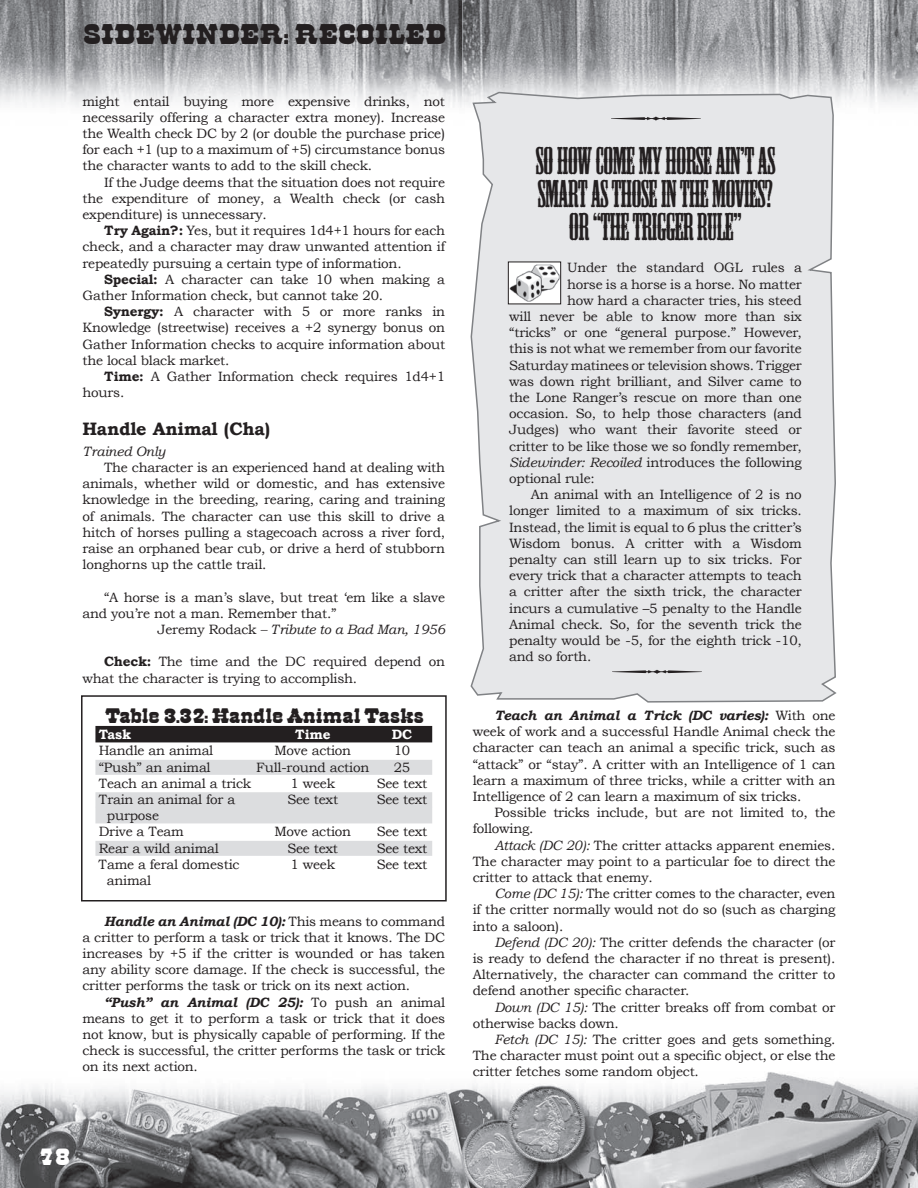
<style>
.page{position:relative;width:918px;height:1188px;background:#fff}
.page>*{position:absolute;margin:0;border:0;box-sizing:border-box;transform-origin:0 0}
.t1{font:36px/33px "Mesquite";letter-spacing:-.015em;color:#231f20;text-align:center}
.t2{font:28.5px "Rodding";color:#231f20}
.t3{font:24px "Rodding";color:#fff}
.t4{font:21px "Rodding";letter-spacing:-.015em;color:#231f20}
.t5{font:700 18px "Bookman Old Style";letter-spacing:-.015em;color:#231f20}
.t6{font:13.5px/16.2px "Bookman Old Style";letter-spacing:-.015em;color:#231f20;text-align:justify}
.t7{font:italic 13.5px "Bookman Old Style";letter-spacing:-.015em;color:#231f20}
.t8{font:700 13.5px "Bookman Old Style";letter-spacing:-.015em;color:#fff}
.s1{font-weight:700}
.s2{font-style:normal}
.s3{font-weight:700;font-style:italic}
.s4{font-style:italic}
</style>
<div class="page">
<img style="left:0;top:1072px;width:918px;height:116px">
<img style="left:0;top:0;width:918px;height:107px">
<div style="left:470px;top:91px;width:368px;height:612px;background:#e6e7e9"></div>
<img style="left:510px;top:264px;width:49px;height:38px">
<div style="left:508px;top:262px;width:53px;height:42px;border:1px solid #231f20"></div>
<div style="left:81px;top:695px;width:366px;height:207px;border:2px solid #231f20"></div>
<div style="left:95px;top:726px;width:337px;height:16px;background:#231f20"></div>
<div style="left:95px;top:760px;width:337px;height:15px;background:#dcdddf"></div>
<div style="left:95px;top:792px;width:337px;height:15px;background:#dcdddf"></div>
<div style="left:95px;top:807px;width:337px;height:16px;background:#dcdddf"></div>
<div style="left:95px;top:841px;width:337px;height:15px;background:#dcdddf"></div>
<svg style="left:611px;top:116px;width:90px;height:5px"></svg>
<svg style="left:612px;top:669px;width:90px;height:5px"></svg>
<h2 class="t2" style="left:82px;top:17px;width:365px">SIDEWINDER: RECOILED</h2>
<p class="t6" style="left:82px;top:93px;width:364px">might entail buying more expensive drinks, not necessarily offering a character extra money). Increase the Wealth check DC by 2 (or double the purchase price) for each +1 (up to a maximum of +5) circumstance bonus the character wants to add to the skill check.</p>
<p class="t6" style="left:82px;top:174px;width:364px;text-indent:22px">If the Judge deems that the situation does not require the expenditure of money, a Wealth check (or cash expenditure) is unnecessary.</p>
<p class="t6" style="left:82px;top:223px;width:364px;text-indent:22px"><span class="s1">Try Again?:</span> Yes, but it requires 1d4+1 hours for each check, and a character may draw unwanted attention if repeatedly pursuing a certain type of information.</p>
<p class="t6" style="left:82px;top:271px;width:364px;text-indent:22px"><span class="s1">Special:</span> A character can take 10 when making a<br>Gather Information check, but cannot take 20.</p>
<p class="t6" style="left:82px;top:304px;width:364px;text-indent:22px"><span class="s1">Synergy:</span> A character with 5 or more ranks in Knowledge (streetwise) receives a +2 synergy bonus on Gather Information checks to acquire information about the local black market.</p>
<p class="t6" style="left:82px;top:368px;width:364px;text-indent:22px"><span class="s1">Time:</span> A Gather Information check requires 1d4+1 hours.</p>
<h3 class="t5" style="left:82px;top:418px;width:189px">Handle Animal (Cha)</h3>
<p class="t7" style="left:82px;top:443px;width:85px">Trained Only</p>
<p class="t6" style="left:82px;top:459px;width:364px;text-indent:22px">The character is an experienced hand at dealing with animals, whether wild or domestic, and has extensive knowledge in the breeding, rearing, caring and training of animals. The character can use this skill to drive a hitch of horses pulling a stagecoach across a river ford, raise an orphaned bear cub, or drive a herd of stubborn longhorns up the cattle trail.</p>
<p class="t6" style="left:104px;top:589px;width:342px">“A horse is a man’s slave, but treat ‘em like a slave</p>
<p class="t6" style="left:82px;top:605px;width:256px">and you’re not a man. Remember that.”</p>
<p class="t7" style="left:158px;top:622px;width:289px"><span class="s2">Jeremy Rodack</span> – Tribute to a Bad Man, 1956</p>
<p class="t6" style="left:82px;top:654px;width:364px;text-indent:22px"><span class="s1">Check:</span> The time and the DC required depend on what the character is trying to accomplish.</p>
<h3 class="t4" style="left:104px;top:703px;width:321px">Table 3.32: Handle Animal Tasks</h3>
<p class="t8" style="left:99px;top:726px;width:34px">Task</p>
<p class="t8" style="left:295px;top:726px;width:37px">Time</p>
<p class="t8" style="left:392px;top:726px;width:22px">DC</p>
<p class="t6" style="left:99px;top:743px;width:116px">Handle an animal</p>
<p class="t6" style="left:274px;top:743px;width:78px">Move action</p>
<p class="t6" style="left:394px;top:743px;width:18px">10</p>
<p class="t6" style="left:99px;top:759px;width:113px">“Push” an animal</p>
<p class="t6" style="left:256px;top:759px;width:114px">Full-round action</p>
<p class="t6" style="left:394px;top:759px;width:18px">25</p>
<p class="t6" style="left:99px;top:775px;width:154px">Teach an animal a trick</p>
<p class="t6" style="left:290px;top:775px;width:46px">1 week</p>
<p class="t6" style="left:377px;top:775px;width:52px">See text</p>
<p class="t6" style="left:99px;top:791px;width:138px">Train an animal for a</p>
<p class="t6" style="left:287px;top:791px;width:52px">See text</p>
<p class="t6" style="left:377px;top:791px;width:52px">See text</p>
<p class="t6" style="left:99px;top:807px;width:87px;text-indent:8px">purpose<br>Drive a Team</p>
<p class="t6" style="left:274px;top:824px;width:78px">Move action</p>
<p class="t6" style="left:377px;top:824px;width:52px">See text</p>
<p class="t6" style="left:99px;top:840px;width:122px">Rear a wild animal</p>
<p class="t6" style="left:287px;top:840px;width:52px">See text</p>
<p class="t6" style="left:377px;top:840px;width:52px">See text</p>
<p class="t6" style="left:99px;top:856px;width:142px">Tame a feral domestic</p>
<p class="t6" style="left:290px;top:856px;width:46px">1 week</p>
<p class="t6" style="left:377px;top:856px;width:52px">See text</p>
<p class="t6" style="left:107px;top:872px;width:46px">animal</p>
<p class="t6" style="left:82px;top:913px;width:364px;text-indent:22px"><span class="s3">Handle an Animal (DC 10):</span> This means to command a critter to perform a task or trick that it knows. The DC increases by +5 if the critter is wounded or has taken any ability score damage. If the check is successful, the critter performs the task or trick on its next action.</p>
<p class="t6" style="left:82px;top:994px;width:364px;text-indent:22px"><span class="s3">“Push” an Animal (DC 25):</span> To push an animal means to get it to perform a task or trick that it does not know, but is physically capable of performing. If the check is successful, the critter performs the task or trick on its next action.</p>
<h1 class="t1" style="left:536px;top:144px;width:241px">SO HOW COME MY HORSE AIN’T AS<br>SMART AS THOSE IN THE MOVIES?<br>OR “THE TRIGGER RULE”</h1>
<p class="t6" style="left:567px;top:260px;width:236px">Under the standard OGL rules a</p>
<p class="t6" style="left:567px;top:276px;width:236px">horse is a horse is a horse. No matter</p>
<p class="t6" style="left:567px;top:292px;width:236px">how hard a character tries, his steed</p>
<p class="t6" style="left:509px;top:308px;width:294px">will never be able to know more than six</p>
<p class="t6" style="left:509px;top:324px;width:294px">“tricks” or one “general purpose.” However,</p>
<p class="t6" style="left:509px;top:341px;width:294px">this is not what we remember from our favorite</p>
<p class="t6" style="left:509px;top:357px;width:294px">Saturday matinees or television shows. Trigger</p>
<p class="t6" style="left:509px;top:373px;width:294px">was down right brilliant, and Silver came to</p>
<p class="t6" style="left:509px;top:389px;width:294px">the Lone Ranger’s rescue on more than one</p>
<p class="t6" style="left:509px;top:405px;width:294px">occasion. So, to help those characters (and</p>
<p class="t6" style="left:509px;top:422px;width:294px">Judges) who want their favorite steed or</p>
<p class="t6" style="left:509px;top:438px;width:294px">critter to be like those we so fondly remember,</p>
<p class="t6" style="left:509px;top:454px;width:294px"><span class="s4">Sidewinder: Recoiled</span> introduces the following</p>
<p class="t6" style="left:509px;top:470px;width:87px">optional rule:</p>
<p class="t6" style="left:531px;top:486px;width:272px">An animal with an Intelligence of 2 is no</p>
<p class="t6" style="left:509px;top:503px;width:294px">longer limited to a maximum of six tricks.</p>
<p class="t6" style="left:509px;top:519px;width:294px">Instead, the limit is equal to 6 plus the critter’s</p>
<p class="t6" style="left:509px;top:535px;width:294px">Wisdom bonus. A critter with a Wisdom</p>
<p class="t6" style="left:509px;top:551px;width:294px">penalty can still learn up to six tricks. For</p>
<p class="t6" style="left:509px;top:567px;width:294px">every trick that a character attempts to teach</p>
<p class="t6" style="left:509px;top:584px;width:294px">a critter after the sixth trick, the character</p>
<p class="t6" style="left:509px;top:600px;width:294px">incurs a cumulative –5 penalty to the Handle</p>
<p class="t6" style="left:509px;top:616px;width:294px">Animal check. So, for the seventh trick the</p>
<p class="t6" style="left:509px;top:632px;width:294px">penalty would be -5, for the eighth trick -10,</p>
<p class="t6" style="left:509px;top:648px;width:84px">and so forth.</p>
<p class="t6" style="left:473px;top:707px;width:364px;text-indent:22px"><span class="s3">Teach an Animal a Trick (DC varies):</span> With one week of work and a successful Handle Animal check the character can teach an animal a specific trick, such as “attack” or “stay”. A critter with an Intelligence of 1 can learn a maximum of three tricks, while a critter with an Intelligence of 2 can learn a maximum of six tricks.</p>
<p class="t6" style="left:473px;top:804px;width:364px;text-indent:22px">Possible tricks include, but are not limited to, the following.</p>
<p class="t6" style="left:473px;top:837px;width:364px;text-indent:22px"><span class="s4">Attack (DC 20):</span> The critter attacks apparent enemies.<br>The character may point to a particular foe to direct the critter to attack that enemy.</p>
<p class="t6" style="left:473px;top:885px;width:364px;text-indent:22px"><span class="s4">Come (DC 15):</span> The critter comes to the character, even if the critter normally would not do so (such as charging into a saloon).</p>
<p class="t6" style="left:473px;top:934px;width:364px;text-indent:22px"><span class="s4">Defend (DC 20):</span> The critter defends the character (or is ready to defend the character if no threat is present).<br>Alternatively, the character can command the critter to defend another specific character.</p>
<p class="t6" style="left:473px;top:999px;width:364px;text-indent:22px"><span class="s4">Down (DC 15):</span> The critter breaks off from combat or otherwise backs down.</p>
<p class="t6" style="left:473px;top:1031px;width:364px;text-indent:22px"><span class="s4">Fetch (DC 15):</span> The critter goes and gets something.<br>The character must point out a specific object, or else the critter fetches some random object.</p>
<h3 class="t3" style="left:38px;top:1142px;width:34px">78</h3>
</div>
